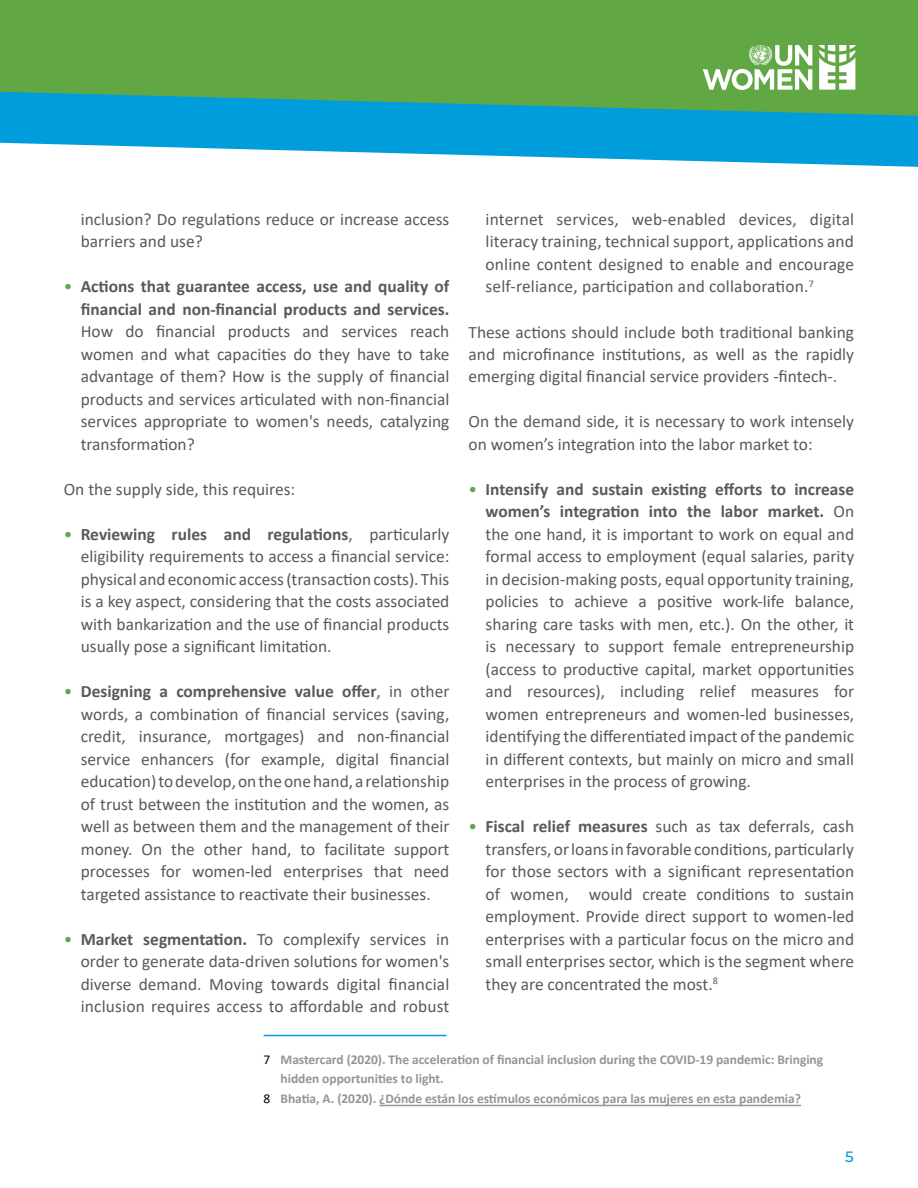
<style>
.page{position:relative;width:918px;height:1188px;background:#fff}
.page>*{position:absolute;margin:0;border:0;box-sizing:border-box;transform-origin:0 0}
.t1{font:17.4px/22.5px "Calibri";color:#58595b;text-align:justify}
.t2{font:700 17.4px/22.5px "Calibri";color:#58595b;text-align:right}
.t3{font:500 15px "Montserrat";color:#009ddc}
.t4{font:700 13.5px "Calibri";letter-spacing:-.005em;color:#939598}
.s1{font-weight:400;color:#61a744}
.s2{color:#61a744}
.s3{font-weight:700}
.s4{font-weight:400;color:#000}
</style>
<div class="page">
<div style="left:0;top:0;width:918px;height:135px;background:#61a744"></div>
<svg style="left:0;top:91px;width:918px;height:76px;fill:#009ddc"></svg>
<svg style="left:703px;top:45px;width:109px;height:45px"></svg>
<svg style="left:819px;top:45px;width:36px;height:45px"></svg>
<hr style="left:264px;top:1035px;width:182px;height:1px;background:#009ddc">
<hr style="left:379px;top:1105px;width:422px;height:1px;background:#939598">
<p class="t1" style="left:81px;top:208px;width:370px">inclusion? Do regulations reduce or increase access barriers and use?</p>
<p class="t2" style="left:64px;top:275px;width:387px"><span class="s1">•</span> Actions that guarantee access, use and quality of financial and non-financial products and services.</p>
<p class="t1" style="left:81px;top:320px;width:370px">How do financial products and services reach women and what capacities do they have to take advantage of them? How is the supply of financial products and services articulated with non-financial services appropriate to women's needs, catalyzing transformation?</p>
<p class="t1" style="left:64px;top:478px;width:233px">On the supply side, this requires:</p>
<p class="t1" style="left:81px;top:523px;width:370px;text-indent:-17px"><span class="s2">•</span> <span class="s3">Reviewing rules and regulations</span>, particularly eligibility requirements to access a financial service: physical and economic access (transaction costs). This is a key aspect, considering that the costs associated with bankarization and the use of financial products usually pose a significant limitation.</p>
<p class="t1" style="left:81px;top:680px;width:370px;text-indent:-17px"><span class="s2">•</span> <span class="s3">Designing a comprehensive value offer</span>, in other words, a combination of financial services (saving, credit, insurance, mortgages) and non-financial service enhancers (for example, digital financial education) to develop, on the one hand, a relationship of trust between the institution and the women, as well as between them and the management of their money. On the other hand, to facilitate support processes for women-led enterprises that need targeted assistance to reactivate their businesses.</p>
<p class="t1" style="left:81px;top:927px;width:370px;text-indent:-17px"><span class="s2">•</span> <span class="s3">Market segmentation.</span> To complexify services in order to generate data-driven solutions for women's diverse demand. Moving towards digital financial inclusion requires access to affordable and robust</p>
<p class="t4" style="left:264px;top:1049px;width:561px"><span class="s4">7</span> Mastercard (2020). The acceleration of financial inclusion during the COVID-19 pandemic: Bringing</p>
<p class="t4" style="left:281px;top:1069px;width:165px">hidden opportunities to light.</p>
<p class="t4" style="left:264px;top:1088px;width:539px"><span class="s4">8</span> Bhatia, A. (2020). ¿Dónde están los estímulos económicos para las mujeres en esta pandemia?</p>
<p class="t1" style="left:486px;top:208px;width:370px">internet services, web-enabled devices, digital literacy training, technical support, applications and online content designed to enable and encourage self-reliance, participation and collaboration.<sup>7</sup></p>
<p class="t1" style="left:469px;top:320px;width:387px">These actions should include both traditional banking and microfinance institutions, as well as the rapidly emerging digital financial service providers -fintech-.</p>
<p class="t1" style="left:469px;top:410px;width:387px">On the demand side, it is necessary to work intensely on women’s integration into the labor market to:</p>
<p class="t1" style="left:486px;top:478px;width:370px;text-indent:-17px"><span class="s2">•</span> <span class="s3">Intensify and sustain existing efforts to increase women’s integration into the labor market.</span> On the one hand, it is important to work on equal and formal access to employment (equal salaries, parity in decision-making posts, equal opportunity training, policies to achieve a positive work-life balance, sharing care tasks with men, etc.). On the other, it is necessary to support female entrepreneurship (access to productive capital, market opportunities and resources), including relief measures for women entrepreneurs and women-led businesses, identifying the differentiated impact of the pandemic in different contexts, but mainly on micro and small enterprises in the process of growing.</p>
<p class="t1" style="left:486px;top:815px;width:370px;text-indent:-17px"><span class="s2">•</span> <span class="s3">Fiscal relief measures</span> such as tax deferrals, cash transfers, or loans in favorable conditions, particularly for those sectors with a significant representation of women, would create conditions to sustain employment. Provide direct support to women-led enterprises with a particular focus on the micro and small enterprises sector, which is the segment where they are concentrated the most.<sup>8</sup></p>
<p class="t3" style="left:845px;top:1146px;width:10px">5</p>
</div>
